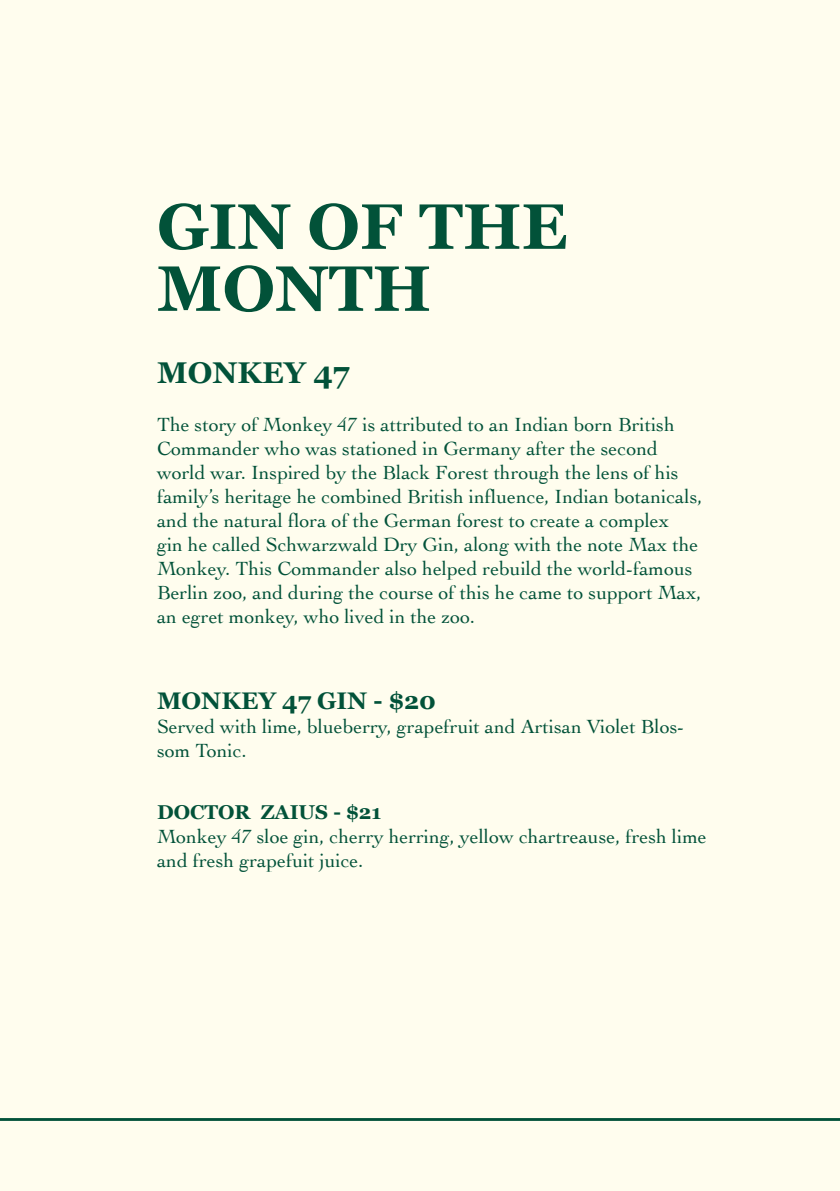
<style>
.page{position:relative;width:840px;height:1191px;background:#fff}
.page>*{position:absolute;margin:0;border:0;box-sizing:border-box;transform-origin:0 0}
.t1{font:700 64px "Georgia";color:#025239}
.t2{font:700 30px "Georgia";color:#025239}
.t3{font:700 24px "Georgia";color:#025239}
.t4{font:20px/24px "Cochin";color:#025239}
.t5{font:700 20px "Georgia";color:#025239}
</style>
<div class="page">
<div style="left:0;top:0;width:839px;height:1191px;background:#fffdee"></div>
<svg style="left:0;top:1118px;width:839px;height:3px"></svg>
<p class="t1" style="left:157px;top:178px;width:412px">GIN OF THE</p>
<p class="t1" style="left:157px;top:240px;width:275px">MONTH</p>
<p class="t2" style="left:157px;top:350px;width:194px">MONKEY 47</p>
<p class="t4" style="left:157px;top:411px;width:546px">The story of Monkey 47 is attributed to an Indian born British Commander who was stationed in Germany after the second world war. Inspired by the Black Forest through the lens of his family’s heritage he combined British influence, Indian botanicals, and the natural flora of the German forest to create a complex<br>gin he called Schwarzwald Dry Gin, along with the note Max the Monkey. This Commander also helped rebuild the world-famous Berlin zoo, and during the course of this he came to support Max, an egret monkey, who lived in the zoo.</p>
<p class="t3" style="left:157px;top:682px;width:280px">MONKEY 47 GIN - $20</p>
<p class="t4" style="left:157px;top:713px;width:528px">Served with lime, blueberry, grapefruit and Artisan Violet Blos&shy;som Tonic.</p>
<p class="t5" style="left:157px;top:797px;width:225px">DOCTOR ZAIUS - $21</p>
<p class="t4" style="left:157px;top:823px;width:551px">Monkey 47 sloe gin, cherry herring, yellow chartreause, fresh lime and fresh grapefuit juice.</p>
</div>
